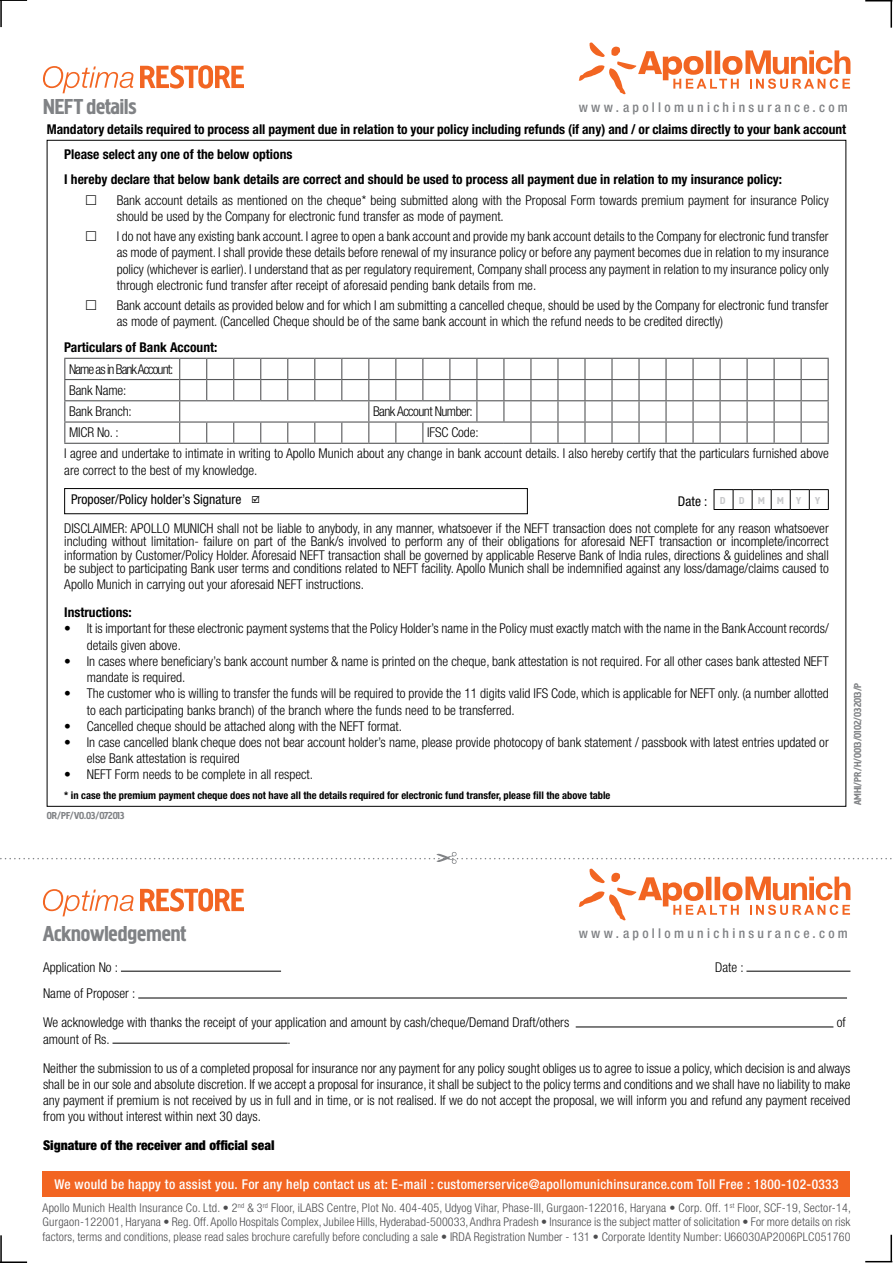
<style>
.page{position:relative;width:893px;height:1263px;background:#fff}
.page>*{position:absolute;margin:0;border:0;box-sizing:border-box;transform-origin:0 0}
.t1{font:22.5px "Megaphone";color:#808285}
.t2{font:300 condensed 13.5px/16.2px "Helvetica Neue LT Std";color:#000}
.t3{font:700 condensed 13.5px/25.2px "Helvetica Neue LT Std";color:#000}
.t4{font:500 condensed 13.5px "Helvetica Neue LT Std";letter-spacing:.025em;color:#fff}
.t5{font:500 condensed 13.5px "Helvetica Neue LT Std";letter-spacing:.245em;color:#808285}
.t6{font:300 condensed 13.5px/21.3px "Helvetica Neue LT Std";letter-spacing:-.04em;color:#000}
.t7{font:condensed 13.5px "Helvetica Neue LT Std";color:#000}
.t8{font:900 condensed 13.5px "Helvetica Neue LT Std";color:#000}
.t9{font:300 condensed 12px/14.4px "Helvetica Neue LT Std";letter-spacing:.02em;color:#4d4d4f;text-align:justify}
.t10{font:700 condensed 10.5px "Helvetica Neue LT Std";color:#000}
.t11{font:10.5px "Megaphone";color:#808285}
.t12{font:10.5px "Megaphone";color:#c7c8ca}
</style>
<div class="page">
<svg style="left:578px;top:42px;width:272px;height:52px"></svg>
<svg style="left:43px;top:66px;width:90px;height:27px"></svg>
<svg style="left:140px;top:65px;width:104px;height:24px"></svg>
<hr style="left:0;top:1235px;width:2px;height:27px;background:#000">
<hr style="left:0;top:1261px;width:27px;height:2px;background:#000">
<hr style="left:890px;top:1235px;width:2px;height:27px;background:#000">
<svg style="left:865px;top:1261px;width:28px;height:2px"></svg>
<hr style="left:0;top:0;width:2px;height:27px;background:#000">
<svg style="left:2px;top:0;width:25px;height:1px"></svg>
<hr style="left:890px;top:1px;width:2px;height:27px;background:#000">
<hr style="left:865px;top:0;width:27px;height:2px;background:#000">
<div style="left:64px;top:488px;width:464px;height:26px;border:1px solid #000"></div>
<svg style="left:714px;top:489px;width:115px;height:21px"></svg>
<hr style="left:64px;top:400px;width:116px;height:1px;background:#58595b">
<hr style="left:64px;top:358px;width:116px;height:1px;background:#58595b">
<hr style="left:64px;top:379px;width:116px;height:1px;background:#58595b">
<hr style="left:64px;top:421px;width:116px;height:2px;background:#58595b">
<svg style="left:64px;top:359px;width:1px;height:84px"></svg>
<hr style="left:64px;top:443px;width:116px;height:1px;background:#58595b">
<svg style="left:179px;top:358px;width:650px;height:86px"></svg>
<hr style="left:121px;top:971px;width:160px;height:1px;background:#000">
<hr style="left:746px;top:971px;width:104px;height:1px;background:#000">
<hr style="left:138px;top:998px;width:709px;height:1px;background:#000">
<hr style="left:576px;top:1026px;width:257px;height:1px;background:#000">
<hr style="left:112px;top:1043px;width:176px;height:1px;background:#000">
<div style="left:43px;top:1171px;width:807px;height:26px;background:#f26522"></div>
<svg style="left:0;top:852px;width:892px;height:68px"></svg>
<h1 class="t1" style="left:43px;top:93px;width:95px">NEFT details</h1>
<p class="t5" style="left:579px;top:99px;width:271px">www.apollomunichinsurance.com</p>
<p class="t3" style="left:47px;top:117px;width:801px">Mandatory details required to process all payment due in relation to your policy including refunds (if any) and / or claims directly to your bank account</p>
<p class="t3" style="left:64px;top:141px;width:719px">Please select any one of the below options<br>I hereby declare that below bank details are correct and should be used to process all payment due in relation to my insurance policy:</p>
<p class="t2" style="left:117px;top:192px;width:713px">Bank account details as mentioned on the cheque* being submitted along with the Proposal Form towards premium payment for insurance Policy should be used by the Company for electronic fund transfer as mode of payment.</p>
<p class="t2" style="left:117px;top:228px;width:714px;text-align:justify">I do not have any existing bank account. I agree to open a bank account and provide my bank account details to the Company for electronic fund transfer as mode of payment. I shall provide these details before renewal of my insurance policy or before any payment becomes due in relation to my insurance policy (whichever is earlier). I understand that as per regulatory requirement, Company shall process any payment in relation to my insurance policy only through electronic fund transfer after receipt of aforesaid pending bank details from me.</p>
<p class="t2" style="left:117px;top:297px;width:713px">Bank account details as provided below and for which I am submitting a cancelled cheque, should be used by the Company for electronic fund transfer as mode of payment. (Cancelled Cheque should be of the same bank account in which the refund needs to be credited directly)</p>
<p class="t3" style="left:64px;top:334px;width:155px">Particulars of Bank Account:</p>
<p class="t6" style="left:69px;top:358px;width:106px">Name as in Bank Account:<br>Bank Name:<br>Bank Branch:</p>
<p class="t6" style="left:373px;top:401px;width:101px">Bank Account Number:</p>
<p class="t2" style="left:64px;top:422px;width:766px;line-height:20.9px;text-indent:363px">IFSC Code:<br>I agree and undertake to intimate in writing to Apollo Munich about any change in bank account details. I also hereby certify that the particulars furnished above</p>
<p class="t2" style="left:64px;top:461px;width:195px">are correct to the best of my knowledge.</p>
<p class="t2" style="left:69px;top:424px;width:51px">MICR No. :</p>
<p class="t7" style="left:71px;top:492px;width:190px">Proposer/Policy holder’s Signature ☑</p>
<p class="t7" style="left:678px;top:493px;width:49px">Date : <sup>D</sup></p>
<p class="t12" style="left:739px;top:494px;width:7px">D</p>
<p class="t12" style="left:758px;top:494px;width:45px">MMY</p>
<p class="t12" style="left:815px;top:494px;width:7px">Y</p>
<p class="t2" style="left:64px;top:521px;width:766px;line-height:13.5px;text-align:justify">DISCLAIMER: APOLLO MUNICH shall not be liable to anybody, in any manner, whatsoever if the NEFT transaction does not complete for any reason whatsoever including without limitation- failure on part of the Bank/s involved to perform any of their obligations for aforesaid NEFT transaction or incomplete/incorrect information by Customer/Policy Holder. Aforesaid NEFT transaction shall be governed by applicable Reserve Bank of India rules, directions &amp; guidelines and shall be subject to participating Bank user terms and conditions related to NEFT facility. Apollo Munich shall be indemnified against any loss/damage/claims caused to</p>
<p class="t2" style="left:64px;top:576px;width:301px">Apollo Munich in carrying out your aforesaid NEFT instructions.</p>
<p class="t3" style="left:64px;top:600px;width:69px">Instructions:</p>
<p class="t2" style="left:87px;top:620px;width:743px;text-indent:-23px">• It is important for these electronic payment systems that the Policy Holder’s name in the Policy must exactly match with the name in the Bank Account records/ details given above.</p>
<p class="t2" style="left:87px;top:653px;width:743px;text-indent:-23px">• In cases where beneficiary’s bank account number &amp; name is printed on the cheque, bank attestation is not required. For all other cases bank attested NEFT mandate is required.</p>
<p class="t2" style="left:87px;top:685px;width:743px;text-indent:-23px">• The customer who is willing to transfer the funds will be required to provide the 11 digits valid IFS Code, which is applicable for NEFT only. (a number allotted to each participating banks branch) of the branch where the funds need to be transferred.</p>
<p class="t2" style="left:64px;top:718px;width:339px">• Cancelled cheque should be attached along with the NEFT format.</p>
<p class="t2" style="left:87px;top:734px;width:743px;text-indent:-23px">• In case cancelled blank cheque does not bear account holder’s name, please provide photocopy of bank statement / passbook with latest entries updated or else Bank attestation is required</p>
<p class="t2" style="left:64px;top:766px;width:250px">• NEFT Form needs to be complete in all respect.</p>
<p class="t10" style="left:64px;top:788px;width:548px">* in case the premium payment cheque does not have all the details required for electronic fund transfer, please fill the above table</p>
<p class="t11" style="left:47px;top:809px;width:79px">OR/PF/V0.03/072013</p>
<p class="t11" style="left:851px;top:805px;width:124px;rotate:-90deg">AMHI/PR/H/0013/0102/032013/P</p>
<h1 class="t1" style="left:43px;top:919px;width:145px">Acknowledgement</h1>
<p class="t2" style="left:43px;top:958px;width:77px">Application No :</p>
<p class="t2" style="left:715px;top:958px;width:30px">Date :</p>
<p class="t2" style="left:43px;top:979px;width:528px;line-height:29px">Name of Proposer :<br>We acknowledge with thanks the receipt of your application and amount by cash/cheque/Demand Draft/others</p>
<p class="t5" style="left:579px;top:925px;width:271px">www.apollomunichinsurance.com</p>
<p class="t2" style="left:837px;top:1014px;width:11px">of</p>
<p class="t2" style="left:43px;top:1030px;width:68px">amount of Rs.</p>
<p class="t2" style="left:43px;top:1024px;width:809px;line-height:29px;text-indent:245px">.<br>Neither the submission to us of a completed proposal for insurance nor any payment for any policy sought obliges us to agree to issue a policy, which decision is and always</p>
<p class="t2" style="left:43px;top:1076px;width:809px;text-align:justify">shall be in our sole and absolute discretion. If we accept a proposal for insurance, it shall be subject to the policy terms and conditions and we shall have no liability to make any payment if premium is not received by us in full and in time, or is not realised. If we do not accept the proposal, we will inform you and refund any payment received from you without interest within next 30 days.</p>
<p class="t8" style="left:43px;top:1137px;width:233px">Signature of the receiver and official seal</p>
<p class="t4" style="left:54px;top:1176px;width:786px">We would be happy to assist you. For any help contact us at: E-mail : customerservice@apollomunichinsurance.com Toll Free : 1800-102-0333</p>
<p class="t9" style="left:43px;top:1200px;width:810px">Apollo Munich Health Insurance Co. Ltd. • 2<sup>nd</sup> &amp; 3<sup>rd</sup> Floor, iLABS Centre, Plot No. 404-405, Udyog Vihar, Phase-III, Gurgaon-122016, Haryana • Corp. Off. 1<sup>st</sup> Floor, SCF-19, Sector-14, Gurgaon-122001, Haryana • Reg. Off. Apollo Hospitals Complex, Jubilee Hills, Hyderabad-500033, Andhra Pradesh • Insurance is the subject matter of solicitation • For more details on risk factors, terms and conditions, please read sales brochure carefully before concluding a sale • IRDA Registration Number - 131 • Corporate Identity Number: U66030AP2006PLC051760</p>
</div>
